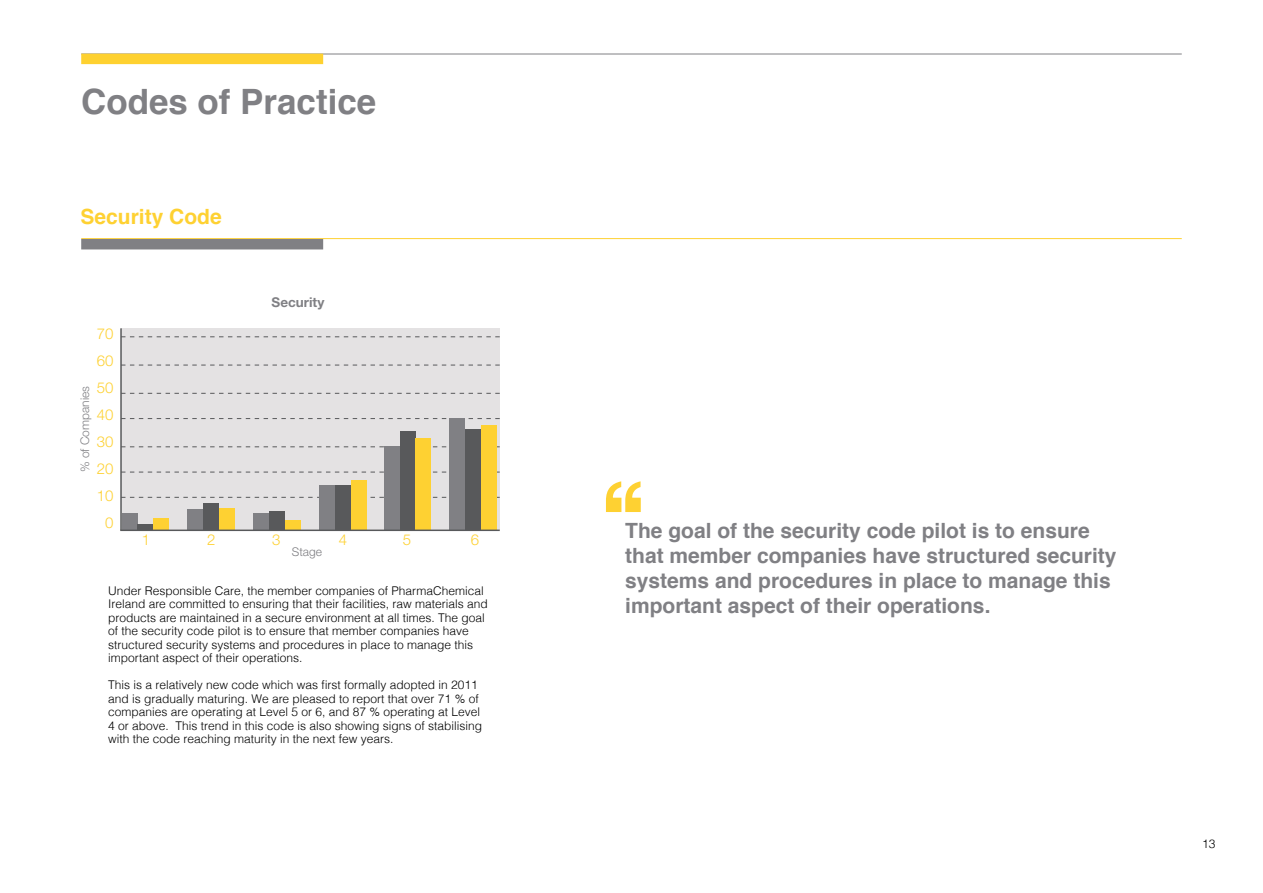
<style>
.page{position:relative;width:1263px;height:893px;background:#fff}
.page>*{position:absolute;margin:0;border:0;box-sizing:border-box;transform-origin:0 0}
.t1{font:700 111.6px "Helvetica";color:#fed132}
.t2{font:700 34.95px "Helvetica";color:#808084}
.t3{font:700 21px/25.2px "Helvetica";color:#808084}
.t4{font:700 21px "Helvetica";color:#fed132}
.t5{font:300 15px/27px "Helvetica Neue LT Std";color:#fed132;text-align:center}
.t6{font:700 13.5px "Helvetica Neue LT Std";color:#808084}
.t7{font:300 12px/13.5px "Helvetica";color:#000}
.t8{font:300 12px "Helvetica Neue LT Std";color:#808084}
</style>
<div class="page">
<hr style="left:81px;top:54px;width:1101px;height:1px;background:#808084">
<div style="left:81px;top:54px;width:242px;height:10px;background:#fed130"></div>
<hr style="left:81px;top:238px;width:1101px;height:1px;background:#fed132">
<div style="left:81px;top:239px;width:242px;height:10px;background:#808084"></div>
<div style="left:121px;top:328px;width:379px;height:202px;background:#e4e2e3"></div>
<hr style="left:120px;top:328px;width:2px;height:202px;background:#58595b">
<svg style="left:121px;top:337px;width:379px;height:1px"></svg>
<svg style="left:121px;top:365px;width:379px;height:1px"></svg>
<svg style="left:122px;top:393px;width:378px;height:1px"></svg>
<svg style="left:122px;top:418px;width:378px;height:1px"></svg>
<svg style="left:121px;top:447px;width:379px;height:1px"></svg>
<svg style="left:121px;top:472px;width:379px;height:1px"></svg>
<svg style="left:122px;top:497px;width:378px;height:1px"></svg>
<div style="left:122px;top:514px;width:16px;height:17px;background:#808084"></div>
<div style="left:138px;top:524px;width:15px;height:7px;background:#58595b"></div>
<div style="left:153px;top:518px;width:16px;height:13px;background:#fed132"></div>
<div style="left:187px;top:510px;width:16px;height:21px;background:#808084"></div>
<div style="left:203px;top:503px;width:16px;height:28px;background:#58595b"></div>
<div style="left:219px;top:509px;width:16px;height:22px;background:#fed132"></div>
<div style="left:253px;top:514px;width:16px;height:17px;background:#808084"></div>
<div style="left:269px;top:512px;width:16px;height:19px;background:#58595b"></div>
<div style="left:285px;top:520px;width:15px;height:11px;background:#fed132"></div>
<div style="left:319px;top:485px;width:16px;height:45px;background:#808084"></div>
<div style="left:335px;top:485px;width:16px;height:46px;background:#58595b"></div>
<div style="left:351px;top:480px;width:15px;height:50px;background:#fed132"></div>
<div style="left:384px;top:446px;width:16px;height:84px;background:#808084"></div>
<div style="left:400px;top:431px;width:16px;height:100px;background:#58595b"></div>
<div style="left:416px;top:438px;width:15px;height:92px;background:#fed132"></div>
<div style="left:449px;top:418px;width:16px;height:112px;background:#808084"></div>
<div style="left:465px;top:429px;width:16px;height:102px;background:#58595b"></div>
<div style="left:481px;top:425px;width:16px;height:105px;background:#fed132"></div>
<hr style="left:120px;top:530px;width:380px;height:1px;background:#58595b">
<h2 class="t2" style="left:81px;top:74px;width:296px">Codes of Practice</h2>
<h3 class="t4" style="left:81px;top:200px;width:143px">Security Code</h3>
<p class="t5" style="left:97px;top:320px;width:18px">70<br>60<br>50<br>40<br>30<br>20<br>10<br>0</p>
<p class="t8" style="left:77px;top:472px;width:88px;rotate:-90deg">% of Companies</p>
<p class="t6" style="left:272px;top:294px;width:54px">Security</p>
<p class="t5" style="left:142px;top:526px;width:10px">1</p>
<p class="t5" style="left:207px;top:526px;width:10px">2</p>
<p class="t5" style="left:272px;top:526px;width:10px">3</p>
<p class="t5" style="left:339px;top:526px;width:10px">4</p>
<p class="t5" style="left:403px;top:526px;width:10px">5</p>
<p class="t5" style="left:471px;top:526px;width:10px">6</p>
<p class="t8" style="left:292px;top:544px;width:32px">Stage</p>
<p class="t7" style="left:108px;top:583px;width:381px">Under Responsible Care, the member companies of PharmaChemical Ireland are committed to ensuring that their facilities, raw materials and products are maintained in a secure environment at all times. The goal of the security code pilot is to ensure that member companies have structured security systems and procedures in place to manage this important aspect of their operations.</p>
<p class="t7" style="left:108px;top:678px;width:375px">This is a relatively new code which was first formally adopted in 2011 and is gradually maturing. We are pleased to report that over 71 % of companies are operating at Level 5 or 6, and 87 % operating at Level 4 or above. This trend in this code is also showing signs of stabilising with the code reaching maturity in the next few years.</p>
<h1 class="t1" style="left:598px;top:433px;width:52px">‘‘</h1>
<h3 class="t3" style="left:625px;top:518px;width:493px">The goal of the security code pilot is to ensure that member companies have structured security systems and procedures in place to manage this important aspect of their operations.</h3>
<p class="t7" style="left:1202px;top:836px;width:15px">13</p>
</div>
